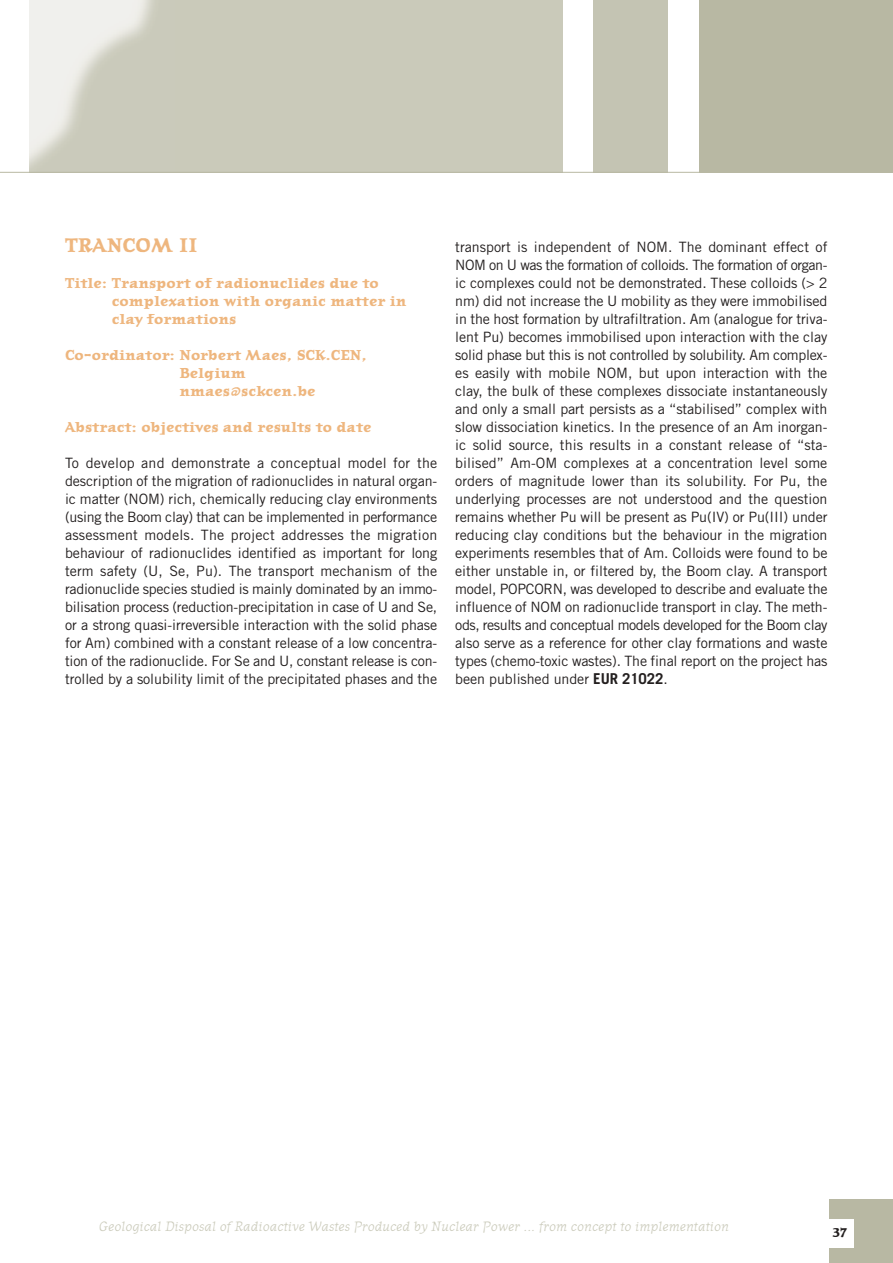
<style>
.page{position:relative;width:893px;height:1263px;background:#fff}
.page>*{position:absolute;margin:0;border:0;box-sizing:border-box;transform-origin:0 0}
.t1{font:700 19.5px "Journal";color:#eeb67e}
.t2{font:14.25px/18px "Trade Gothic";letter-spacing:-.005em;color:#231f1f;text-align:justify}
.t3{font:700 14.25px/18px "Journal";color:#eeb67e}
.t4{font:italic 13.5px "Journal";color:#cacaba}
.t5{font:700 12.75px "Journal";color:#231f1f}
.s1{font-weight:700;font-size:15px}
</style>
<div class="page">
<div style="left:829px;top:1199px;width:63px;height:64px;background:#b8b8a3"></div>
<div style="left:825px;top:1220px;width:28px;height:28px;background:#fff"></div>
<div style="left:593px;top:0;width:74px;height:172px;background:#c4c4b3"></div>
<div style="left:699px;top:0;width:193px;height:172px;background:#b8b8a3"></div>
<div style="left:30px;top:0;width:533px;height:172px;background:#cacaba"></div>
<img style="left:30px;top:0;width:123px;height:167px">
<hr style="left:0;top:172px;width:892px;height:1px;background:#b8b8a3">
<h1 class="t1" style="left:65px;top:239px;width:134px">TRANCOM II</h1>
<p class="t3" style="left:112px;top:276px;width:296px;text-indent:-47px">Title: Transport of radionuclides due to complexation with organic matter in clay formations</p>
<p class="t3" style="left:179px;top:348px;width:189px;text-indent:-114px">Co-ordinator: Norbert Maes, SCK.CEN,<br>Belgium nmaes@sckcen.be</p>
<p class="t3" style="left:65px;top:420px;width:308px">Abstract: objectives and results to date</p>
<p class="t2" style="left:65px;top:455px;width:374px">To develop and demonstrate a conceptual model for the description of the migration of radionuclides in natural organ&shy;ic matter (NOM) rich, chemically reducing clay environments (using the Boom clay) that can be implemented in performance assessment models. The project addresses the migration behaviour of radionuclides identified as important for long term safety (U, Se, Pu). The transport mechanism of the radionuclide species studied is mainly dominated by an immo&shy;bilisation process (reduction-precipitation in case of U and Se, or a strong quasi-irreversible interaction with the solid phase for Am) combined with a constant release of a low concentra&shy;tion of the radionuclide. For Se and U, constant release is con&shy;trolled by a solubility limit of the precipitated phases and the</p>
<p class="t2" style="left:455px;top:239px;width:374px">transport is independent of NOM. The dominant effect of NOM on U was the formation of colloids. The formation of organ&shy;ic complexes could not be demonstrated. These colloids (&gt; 2 nm) did not increase the U mobility as they were immobilised in the host formation by ultrafiltration. Am (analogue for triva&shy;lent Pu) becomes immobilised upon interaction with the clay solid phase but this is not controlled by solubility. Am complex&shy;es easily with mobile NOM, but upon interaction with the clay, the bulk of these complexes dissociate instantaneously and only a small part persists as a “stabilised” complex with slow dissociation kinetics. In the presence of an Am inorgan&shy;ic solid source, this results in a constant release of “sta&shy;bilised” Am-OM complexes at a concentration level some orders of magnitude lower than its solubility. For Pu, the underlying processes are not understood and the question remains whether Pu will be present as Pu(IV) or Pu(III) under reducing clay conditions but the behaviour in the migration experiments resembles that of Am. Colloids were found to be either unstable in, or filtered by, the Boom clay. A transport model, POPCORN, was developed to describe and evaluate the influence of NOM on radionuclide transport in clay. The meth&shy;ods, results and conceptual models developed for the Boom clay also serve as a reference for other clay formations and waste types (chemo-toxic wastes). The final report on the project has been published under <span class="s1">EUR 21022</span>.</p>
<p class="t4" style="left:99px;top:1221px;width:631px">Geological Disposal of Radioactive Wastes Produced by Nuclear Power ... from concept to implementation</p>
<p class="t5" style="left:832px;top:1229px;width:16px">37</p>
</div>
